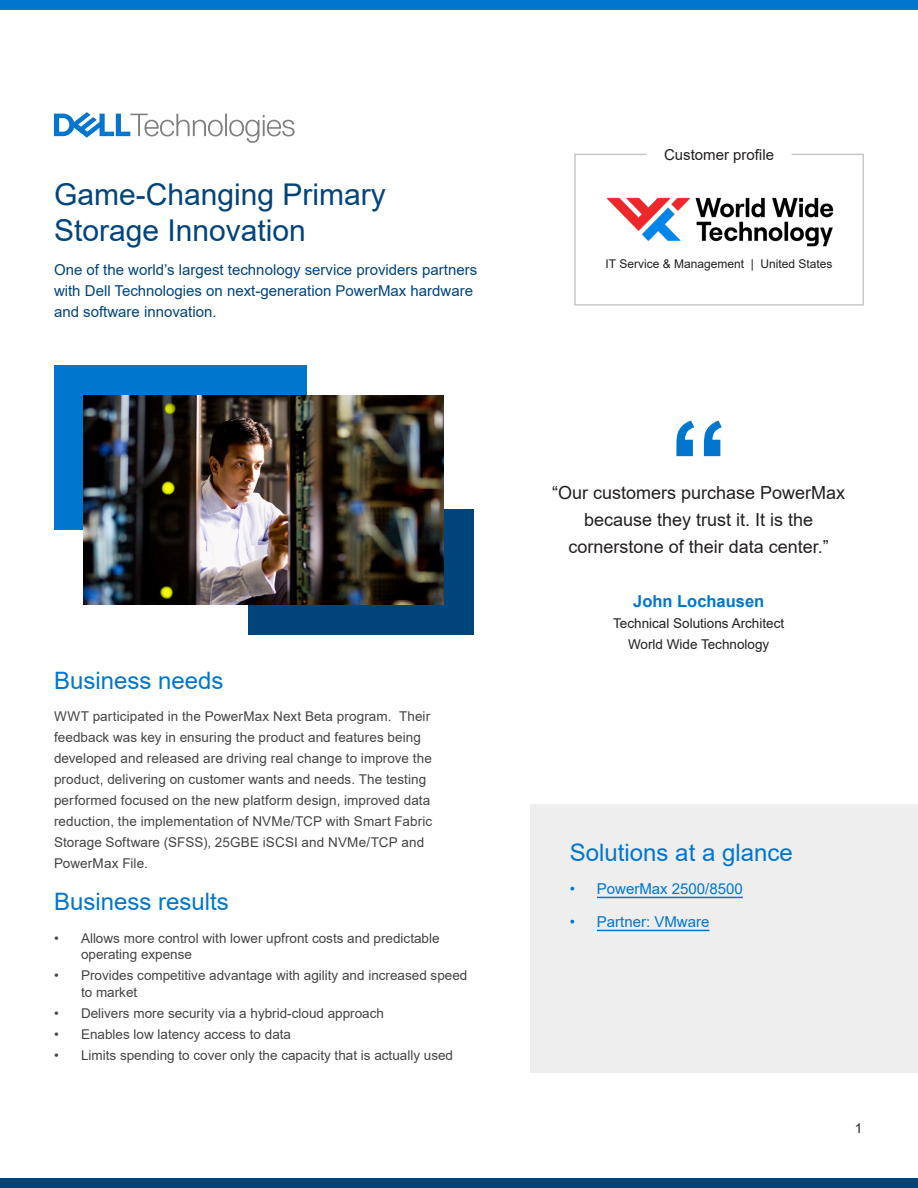
<style>
.page{position:relative;width:918px;height:1188px;background:#fff}
.page>*{position:absolute;margin:0;border:0;box-sizing:border-box;transform-origin:0 0}
.t1{font:700 120px "Arial";color:#0076ce}
.t2{font:30px/36px "Arial";color:#00447c}
.t3{font:24px "Arial";color:#0076ce}
.t4{font:18px/27px "Arial";color:#231f20;text-align:center}
.t5{font:700 16.5px "Arial";color:#0076ce}
.t6{font:15px/21px "Arial";color:#00447c}
.t7{font:15px "Arial";color:#0076ce}
.t8{font:15px "Arial";color:#231f20}
.t9{font:13.5px/21px "Arial";color:#444}
.t10{font:13.5px "Arial";color:#231f20}
.t11{font:12px "Arial";color:#231f20}
</style>
<div class="page">
<div style="left:0;top:1178px;width:918px;height:10px;background:#00447c"></div>
<div style="left:0;top:0;width:918px;height:10px;background:#0076ce"></div>
<div style="left:530px;top:805px;width:388px;height:268px;background:#eee"></div>
<hr style="left:597px;top:897px;width:146px;height:1px;background:#0076ce">
<hr style="left:597px;top:930px;width:112px;height:1px;background:#0076ce">
<svg style="left:574px;top:153px;width:290px;height:153px"></svg>
<svg style="left:54px;top:112px;width:241px;height:31px"></svg>
<div style="left:248px;top:509px;width:226px;height:126px;background:#00447c"></div>
<div style="left:54px;top:366px;width:253px;height:164px;background:#0076ce"></div>
<img style="left:83px;top:395px;width:361px;height:210px">
<img style="left:607px;top:198px;width:227px;height:48px">
<p class="t2" style="left:54px;top:176px;width:333px">Game-Changing Primary<br>Storage Innovation</p>
<p class="t6" style="left:54px;top:259px;width:425px">One of the world’s largest technology service providers partners with Dell Technologies on next-generation PowerMax hardware and software innovation.</p>
<p class="t3" style="left:54px;top:664px;width:171px">Business needs</p>
<p class="t9" style="left:54px;top:706px;width:380px">WWT participated in the PowerMax Next Beta program. Their feedback was key in ensuring the product and features being developed and released are driving real change to improve the product, delivering on customer wants and needs. The testing performed focused on the new platform design, improved data reduction, the implementation of NVMe/TCP with Smart Fabric Storage Software (SFSS), 25GBE iSCSI and NVMe/TCP and PowerMax File.</p>
<p class="t3" style="left:54px;top:886px;width:176px">Business results</p>
<p class="t9" style="left:81px;top:930px;width:360px;line-height:16.5px;text-indent:-27px">• Allows more control with lower upfront costs and predictable operating expense</p>
<p class="t9" style="left:81px;top:967px;width:388px;line-height:16.5px;text-indent:-27px">• Provides competitive advantage with agility and increased speed to market</p>
<p class="t9" style="left:54px;top:1002px;width:332px">• Delivers more security via a hybrid-cloud approach</p>
<p class="t9" style="left:54px;top:1023px;width:239px">• Enables low latency access to data</p>
<p class="t9" style="left:54px;top:1044px;width:401px">• Limits spending to cover only the capacity that is actually used</p>
<p class="t8" style="left:664px;top:144px;width:112px">Customer profile</p>
<p class="t11" style="left:606px;top:256px;width:228px">IT Service &amp; Management | United States</p>
<p class="t1" style="left:669px;top:381px;width:61px">“</p>
<p class="t4" style="left:552px;top:480px;width:295px">“Our customers purchase PowerMax because they trust it. It is the cornerstone of their data center.”</p>
<p class="t5" style="left:633px;top:589px;width:133px">John Lochausen</p>
<p class="t10" style="left:613px;top:614px;width:173px">Technical Solutions Architect</p>
<p class="t10" style="left:628px;top:635px;width:143px">World Wide Technology</p>
<p class="t3" style="left:570px;top:836px;width:224px">Solutions at a glance</p>
<p class="t7" style="left:570px;top:879px;width:174px">• PowerMax 2500/8500</p>
<p class="t7" style="left:570px;top:912px;width:141px">• Partner: VMware</p>
<p class="t10" style="left:855px;top:1119px;width:9px">1</p>
</div>
